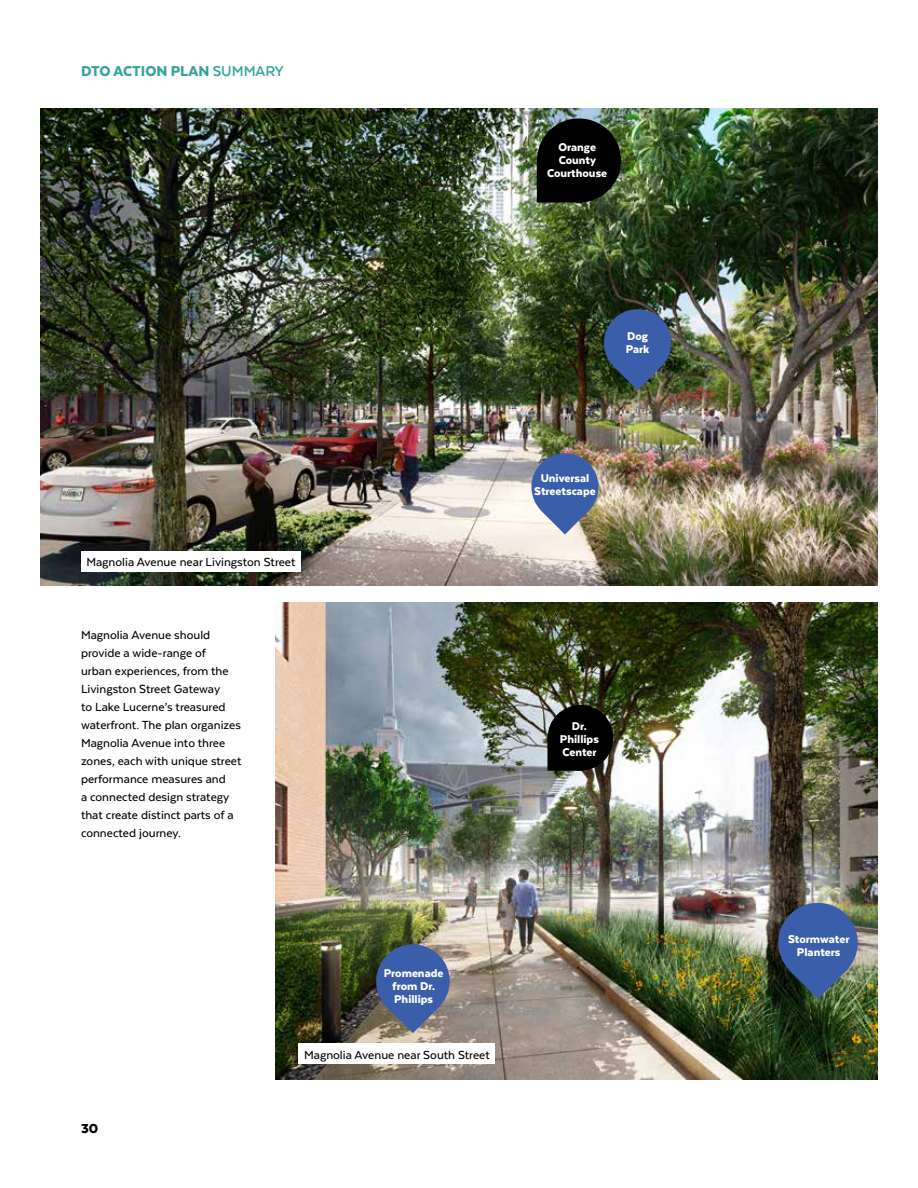
<style>
.page{position:relative;width:918px;height:1188px;background:#fff}
.page>*{position:absolute;margin:0;border:0;box-sizing:border-box;transform-origin:0 0}
.t1{font:900 16.5px "Texta";color:#36a49b}
.t2{font:900 15px "Texta";color:#000}
.t3{font:500 13.5px/18px "Texta";color:#000}
.t4{font:900 12.9px/12.9px "Texta";color:#fff;text-align:center}
.s1{font-weight:700}
</style>
<div class="page">
<img style="left:41px;top:108px;width:836px;height:478px">
<div style="left:604px;top:309px;width:67px;height:67px;background:#3b5eab;border-radius:50%"></div>
<svg style="left:612px;top:365px;width:51px;height:25px"></svg>
<img style="left:533px;top:114px;width:92px;height:93px">
<div style="left:531px;top:453px;width:68px;height:68px;background:#3b5eab;border-radius:50%"></div>
<svg style="left:540px;top:509px;width:50px;height:26px"></svg>
<img style="left:275px;top:602px;width:602px;height:478px">
<div style="left:376px;top:944px;width:74px;height:74px;background:#3b5eab;border-radius:50%"></div>
<svg style="left:385px;top:1005px;width:56px;height:28px"></svg>
<img style="left:544px;top:702px;width:73px;height:72px">
<div style="left:778px;top:903px;width:80px;height:79px;background:#3b5eab;border-radius:50%"></div>
<svg style="left:788px;top:969px;width:60px;height:30px"></svg>
<div style="left:299px;top:1043px;width:196px;height:21px;background:#fff"></div>
<div style="left:81px;top:551px;width:220px;height:21px;background:#fff"></div>
<p class="t1" style="left:81px;top:62px;width:204px">DTO ACTION PLAN <span class="s1">SUMMARY</span></p>
<p class="t4" style="left:547px;top:141px;width:62px">Orange<br>County<br>Courthouse</p>
<p class="t3" style="left:86px;top:553px;width:211px">Magnolia Avenue near Livingston Street</p>
<p class="t3" style="left:81px;top:626px;width:162px">Magnolia Avenue should provide a wide-range of<br>urban experiences, from the<br>Livingston Street Gateway<br>to Lake Lucerne’s treasured waterfront. The plan organizes<br>Magnolia Avenue into three zones, each with unique street performance measures and<br>a connected design strategy that create distinct parts of a connected journey.</p>
<p class="t4" style="left:626px;top:330px;width:25px;text-align:left">Dog<br>Park</p>
<p class="t4" style="left:534px;top:472px;width:63px">Universal<br>Streetscape</p>
<p class="t4" style="left:560px;top:719px;width:41px">Dr.<br>Phillips<br>Center</p>
<p class="t2" style="left:81px;top:1121px;width:19px">30</p>
<p class="t4" style="left:384px;top:967px;width:61px">Promenade from Dr.<br>Phillips</p>
<p class="t3" style="left:304px;top:1046px;width:187px">Magnolia Avenue near South Street</p>
<p class="t4" style="left:788px;top:932px;width:63px">Stormwater<br>Planters</p>
</div>
